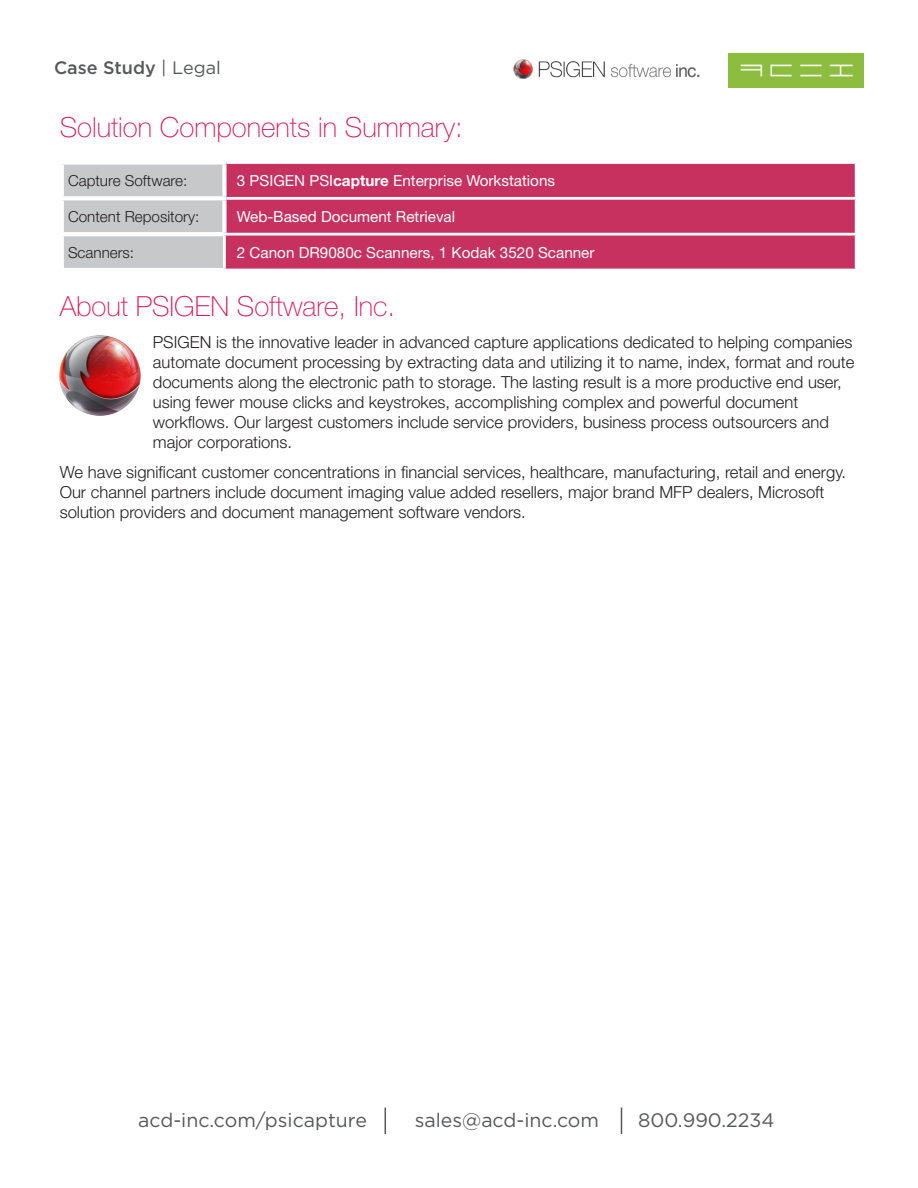
<style>
.page{position:relative;width:918px;height:1188px;background:#fff}
.page>*{position:absolute;margin:0;border:0;box-sizing:border-box;transform-origin:0 0}
.t1{font:100 27.75px "Helvetica Neue LT Std";color:#d91a5b}
.t2{font:19.5px "Gotham";color:#57585a}
.t3{font:500 18px "Gotham";color:#57585a}
.t4{font:300 16.65px/20px "Helvetica Neue LT Std";color:#231f20}
.t5{font:15.3px "Helvetica Neue LT Std";color:#fff}
.t6{font:300 15.3px "Helvetica Neue LT Std";color:#231f20}
.s1{font-weight:400}
.s2{font-weight:700}
</style>
<div class="page">
<img style="left:513px;top:59px;width:187px;height:20px">
<svg style="left:385px;top:1108px;width:1px;height:26px"></svg>
<svg style="left:621px;top:1108px;width:1px;height:26px"></svg>
<img style="left:729px;top:54px;width:135px;height:33px">
<img style="left:60px;top:335px;width:80px;height:81px">
<div style="left:64px;top:165px;width:159px;height:103px;background:#c7c8ca"></div>
<div style="left:226px;top:164px;width:629px;height:105px;background:#c73160"></div>
<svg style="left:62px;top:196px;width:165px;height:4px"></svg>
<hr style="left:227px;top:197px;width:631px;height:3px;background:#fff">
<div style="left:60px;top:160px;width:167px;height:5px;background:#fff"></div>
<div style="left:222px;top:165px;width:5px;height:31px;background:#fff"></div>
<div style="left:222px;top:200px;width:5px;height:33px;background:#fff"></div>
<hr style="left:60px;top:232px;width:163px;height:4px;background:#fff">
<hr style="left:223px;top:233px;width:635px;height:3px;background:#fff">
<p class="t3" style="left:54px;top:56px;width:168px">Case Study <span class="s1">| Legal</span></p>
<p class="t1" style="left:60px;top:111px;width:405px">Solution Components in Summary:</p>
<p class="t6" style="left:68px;top:171px;width:121px">Capture Software:</p>
<p class="t5" style="left:237px;top:171px;width:320px">3 PSIGEN PSI<span class="s2">capture</span> Enterprise Workstations</p>
<p class="t6" style="left:68px;top:207px;width:133px">Content Repository:</p>
<p class="t5" style="left:237px;top:207px;width:220px">Web-Based Document Retrieval</p>
<p class="t6" style="left:68px;top:243px;width:68px">Scanners:</p>
<p class="t5" style="left:237px;top:243px;width:359px">2 Canon DR9080c Scanners, 1 Kodak 3520 Scanner</p>
<p class="t1" style="left:60px;top:290px;width:337px">About PSIGEN Software, Inc.</p>
<p class="t4" style="left:153px;top:332px;width:703px">PSIGEN is the innovative leader in advanced capture applications dedicated to helping companies automate document processing by extracting data and utilizing it to name, index, format and route documents along the electronic path to storage. The lasting result is a more productive end user, using fewer mouse clicks and keystrokes, accomplishing complex and powerful document workflows. Our largest customers include service providers, business process outsourcers and major corporations.</p>
<p class="t4" style="left:60px;top:462px;width:788px">We have significant customer concentrations in financial services, healthcare, manufacturing, retail and energy.<br>Our channel partners include document imaging value added resellers, major brand MFP dealers, Microsoft solution providers and document management software vendors.</p>
<p class="t2" style="left:138px;top:1108px;width:230px">acd-inc.com/psicapture</p>
<p class="t2" style="left:415px;top:1108px;width:186px">sales@acd-inc.com</p>
<p class="t2" style="left:638px;top:1108px;width:138px">800.990.2234</p>
</div>
